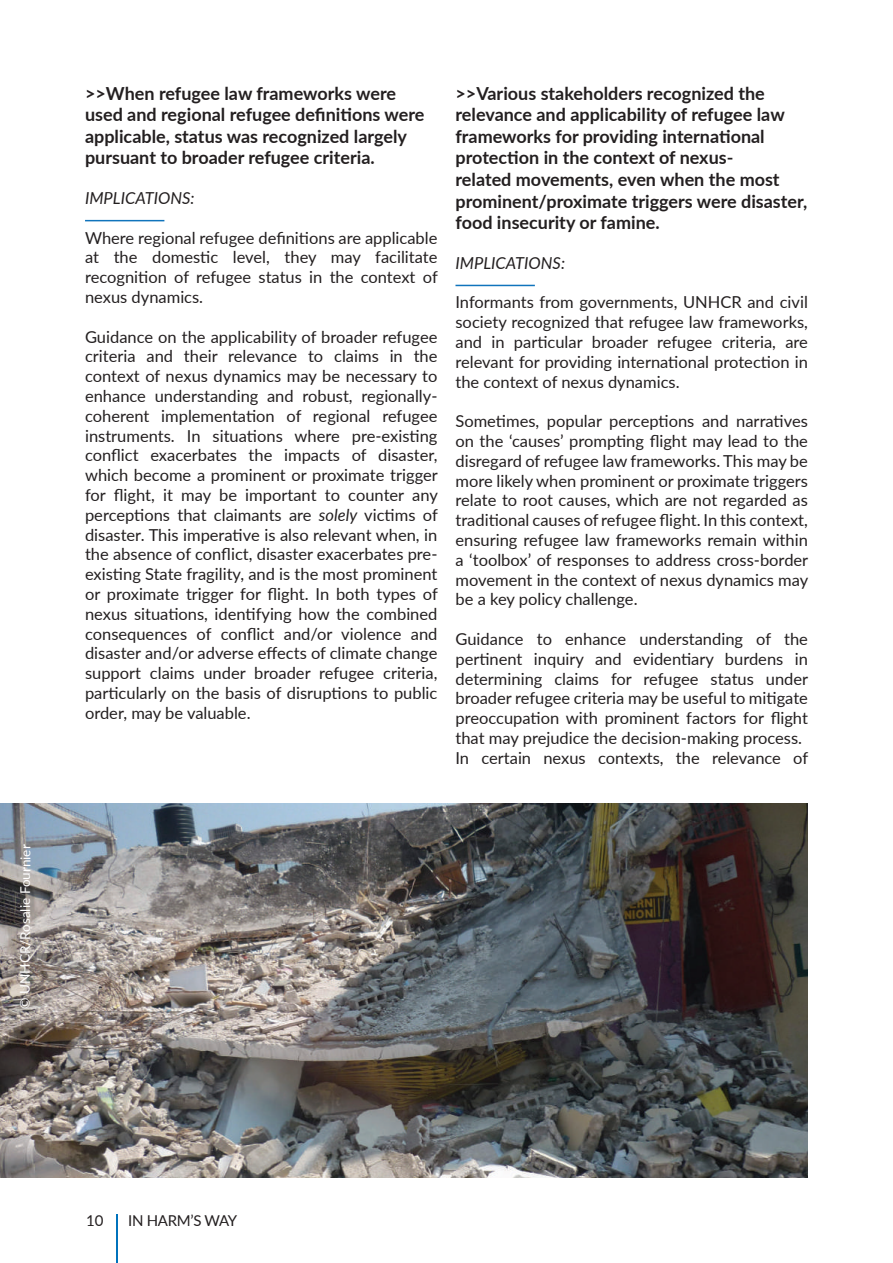
<style>
.page{position:relative;width:893px;height:1263px;background:#fff}
.page>*{position:absolute;margin:0;border:0;box-sizing:border-box;transform-origin:0 0}
.t1{font:700 18px/21.6px "Lato";color:#231f20}
.t2{font:16.5px/19.8px "Lato";color:#231f20;text-align:justify}
.t3{font:italic 16.5px "Lato";color:#231f20}
.t4{font:15px "Lato";letter-spacing:-.02em;color:#231f20}
.t5{font:13.5px "Lato";letter-spacing:-.005em;color:#fff}
.s1{font-style:italic}
</style>
<div class="page">
<hr style="left:117px;top:1214px;width:1px;height:49px;background:#0072bc">
<hr style="left:85px;top:220px;width:79px;height:1px;background:#1074bc">
<hr style="left:455px;top:285px;width:80px;height:1px;background:#1074bc">
<img style="left:0;top:804px;width:808px;height:374px">
<p class="t5" style="left:16px;top:1008px;width:166px;rotate:-90deg">© UNHCR/Rosalie Fournier</p>
<p class="t1" style="left:85px;top:81px;width:341px">&gt;&gt;When refugee law frameworks were used and regional refugee definitions were applicable, status was recognized largely pursuant to broader refugee criteria.</p>
<p class="t3" style="left:85px;top:186px;width:111px">IMPLICATIONS:</p>
<p class="t2" style="left:85px;top:227px;width:354px">Where regional refugee definitions are applicable at the domestic level, they may facilitate recognition of refugee status in the context of nexus dynamics.</p>
<p class="t2" style="left:85px;top:326px;width:354px">Guidance on the applicability of broader refugee criteria and their relevance to claims in the context of nexus dynamics may be necessary to enhance understanding and robust, regionally&shy;coherent implementation of regional refugee instruments. In situations where pre-existing conflict exacerbates the impacts of disaster, which become a prominent or proximate trigger for flight, it may be important to counter any perceptions that claimants are <span class="s1">solely</span> victims of disaster. This imperative is also relevant when, in the absence of conflict, disaster exacerbates pre&shy;existing State fragility, and is the most prominent or proximate trigger for flight. In both types of nexus situations, identifying how the combined consequences of conflict and/or violence and disaster and/or adverse effects of climate change support claims under broader refugee criteria, particularly on the basis of disruptions to public order, may be valuable.</p>
<p class="t1" style="left:455px;top:81px;width:353px">&gt;&gt;Various stakeholders recognized the relevance and applicability of refugee law frameworks for providing international protection in the context of nexus-<br>related movements, even when the most prominent/proximate triggers were disaster, food insecurity or famine.</p>
<p class="t3" style="left:455px;top:251px;width:111px">IMPLICATIONS:</p>
<p class="t2" style="left:455px;top:292px;width:354px">Informants from governments, UNHCR and civil society recognized that refugee law frameworks, and in particular broader refugee criteria, are relevant for providing international protection in the context of nexus dynamics.</p>
<p class="t2" style="left:455px;top:411px;width:354px">Sometimes, popular perceptions and narratives on the ‘causes’ prompting flight may lead to the disregard of refugee law frameworks. This may be more likely when prominent or proximate triggers relate to root causes, which are not regarded as traditional causes of refugee flight. In this context, ensuring refugee law frameworks remain within a ‘toolbox’ of responses to address cross-border movement in the context of nexus dynamics may be a key policy challenge.</p>
<p class="t2" style="left:455px;top:628px;width:354px;text-align:left">Guidance to enhance understanding of the pertinent inquiry and evidentiary burdens in determining claims for refugee status under broader refugee criteria may be useful to mitigate preoccupation with prominent factors for flight that may prejudice the decision-making process.<br>In certain nexus contexts, the relevance of</p>
<p class="t4" style="left:86px;top:1210px;width:19px">10</p>
<p class="t4" style="left:128px;top:1210px;width:111px">IN HARM’S WAY</p>
</div>
